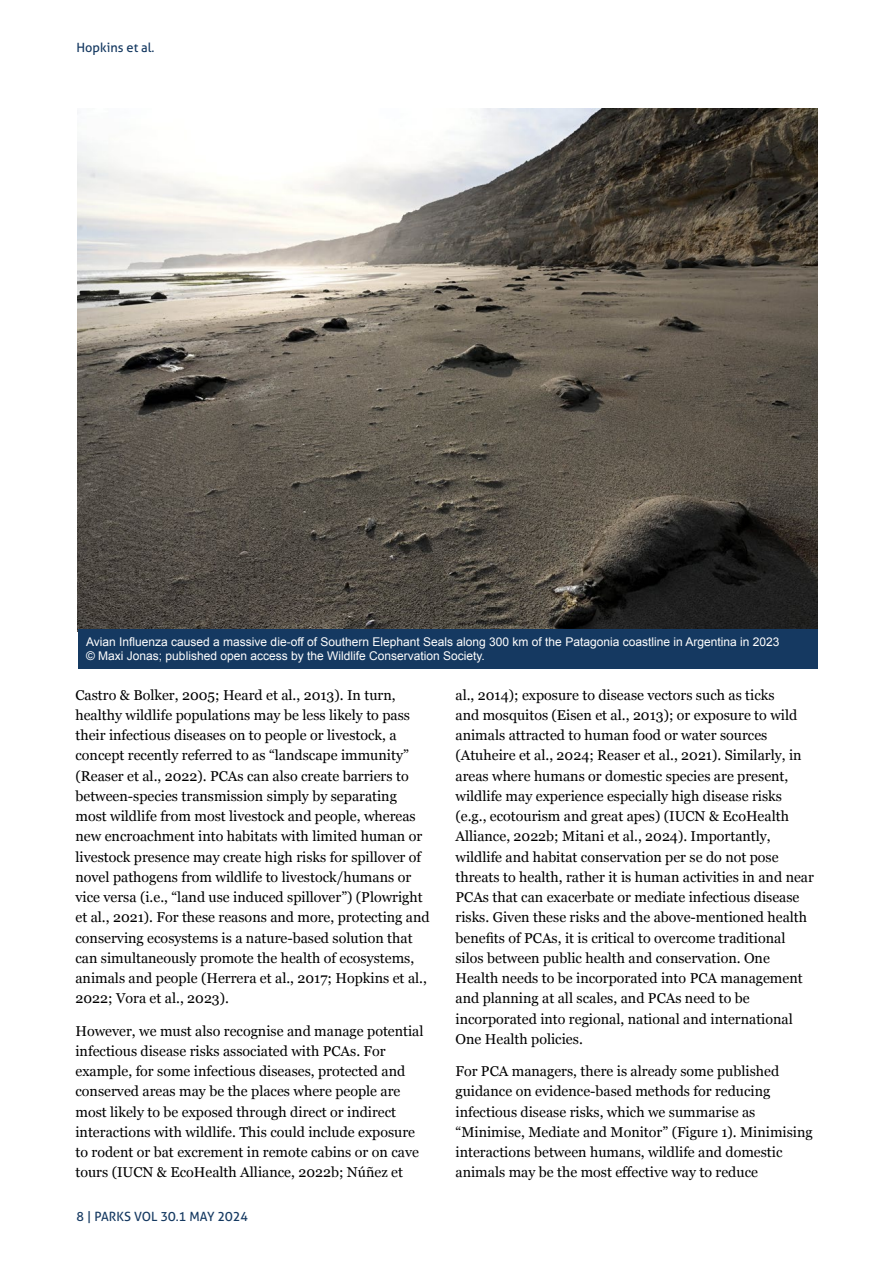
<style>
.page{position:relative;width:893px;height:1263px;background:#fff}
.page>*{position:absolute;margin:0;border:0;box-sizing:border-box;transform-origin:0 0}
.t1{font:14.25px/20.2px "Georgia";color:#000}
.t2{font:12.75px "Aller";color:#153961}
.t3{font:12px/13.5px "Arial";color:#fff}
</style>
<div class="page">
<img style="left:78px;top:108px;width:739px;height:521px">
<div style="left:78px;top:629px;width:739px;height:40px;background:#153961"></div>
<p class="t2" style="left:77px;top:39px;width:80px">Hopkins et al.</p>
<p class="t3" style="left:86px;top:636px;width:695px">Avian Influenza caused a massive die-off of Southern Elephant Seals along 300 km of the Patagonia coastline in Argentina in 2023 © Maxi Jonas; published open access by the Wildlife Conservation Society.</p>
<p class="t1" style="left:75px;top:684px;width:356px">Castro &amp; Bolker, 2005; Heard et al., 2013). In turn, healthy wildlife populations may be less likely to pass their infectious diseases on to people or livestock, a concept recently referred to as “landscape immunity” (Reaser et al., 2022). PCAs can also create barriers to between-species transmission simply by separating most wildlife from most livestock and people, whereas new encroachment into habitats with limited human or livestock presence may create high risks for spillover of novel pathogens from wildlife to livestock/humans or vice versa (i.e., “land use induced spillover”) (Plowright et al., 2021). For these reasons and more, protecting and conserving ecosystems is a nature-based solution that can simultaneously promote the health of ecosystems, animals and people (Herrera et al., 2017; Hopkins et al., 2022; Vora et al., 2023).</p>
<p class="t1" style="left:75px;top:1020px;width:350px">However, we must also recognise and manage potential infectious disease risks associated with PCAs. For example, for some infectious diseases, protected and conserved areas may be the places where people are most likely to be exposed through direct or indirect interactions with wildlife. This could include exposure to rodent or bat excrement in remote cabins or on cave tours (IUCN &amp; EcoHealth Alliance, 2022b; Núñez et</p>
<p class="t2" style="left:77px;top:1208px;width:173px">8 | PARKS VOL 30.1 MAY 2024</p>
<p class="t1" style="left:455px;top:684px;width:360px">al., 2014); exposure to disease vectors such as ticks<br>and mosquitos (Eisen et al., 2013); or exposure to wild animals attracted to human food or water sources (Atuheire et al., 2024; Reaser et al., 2021). Similarly, in areas where humans or domestic species are present, wildlife may experience especially high disease risks (e.g., ecotourism and great apes) (IUCN &amp; EcoHealth Alliance, 2022b; Mitani et al., 2024). Importantly, wildlife and habitat conservation per se do not pose threats to health, rather it is human activities in and near PCAs that can exacerbate or mediate infectious disease risks. Given these risks and the above-mentioned health benefits of PCAs, it is critical to overcome traditional silos between public health and conservation. One Health needs to be incorporated into PCA management and planning at all scales, and PCAs need to be incorporated into regional, national and international One Health policies.</p>
<p class="t1" style="left:455px;top:1060px;width:359px">For PCA managers, there is already some published guidance on evidence-based methods for reducing infectious disease risks, which we summarise as “Minimise, Mediate and Monitor” (Figure 1). Minimising interactions between humans, wildlife and domestic animals may be the most effective way to reduce</p>
</div>
